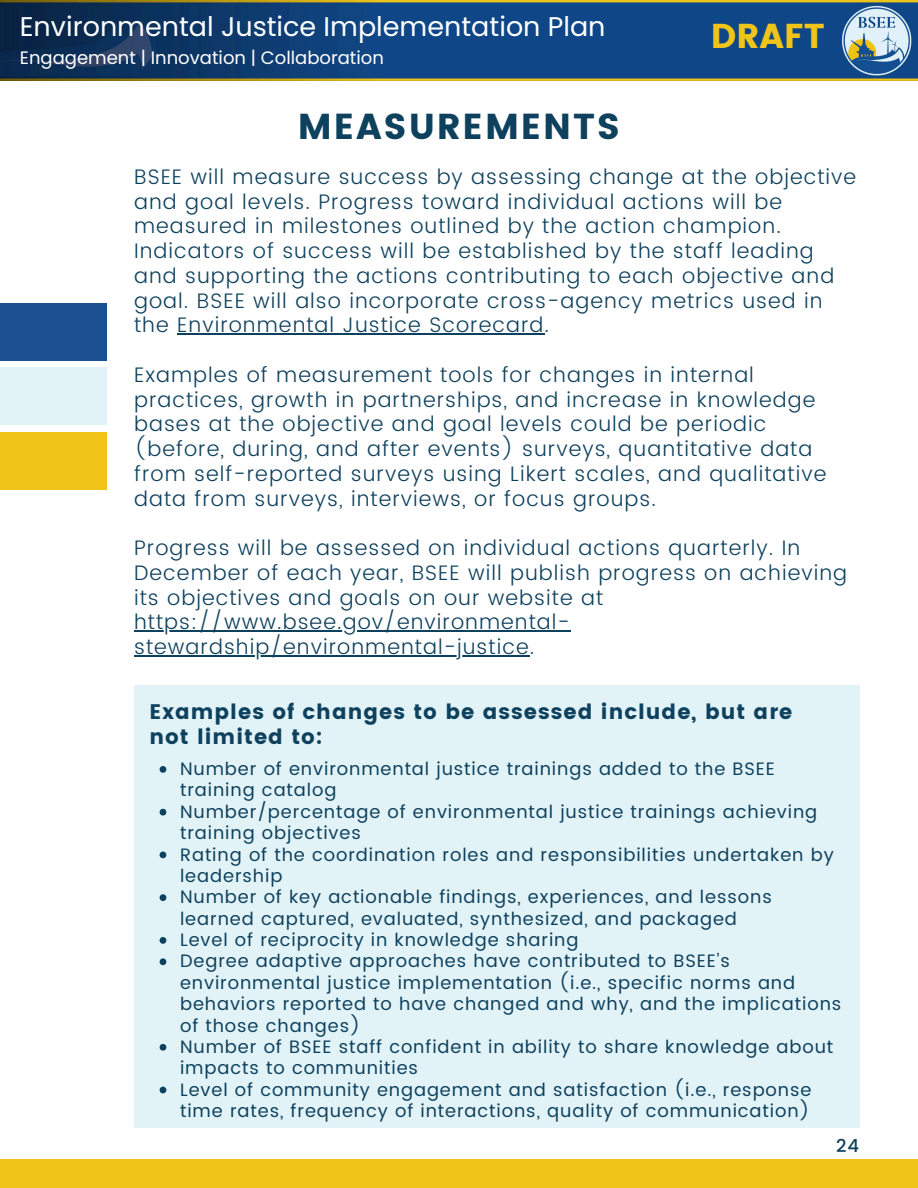
<style>
.page{position:relative;width:918px;height:1188px;background:#fff}
.page>*{position:absolute;margin:0;border:0;box-sizing:border-box;transform-origin:0 0}
.t1{font:36px "Poppins";letter-spacing:.05em;color:#0e415e}
.t2{font:34.5px "Poppins";color:#f0c419}
.t3{font:27px "Poppins";color:#fff}
.t4{font:300 21px/24.8px "Poppins";letter-spacing:.05em;color:#0e415e}
.t5{font:21px/24.8px "Poppins";letter-spacing:.05em;color:#0e415e}
.t6{font:18px/21.3px "Poppins";letter-spacing:.05em;color:#0e415e}
.t7{font:18px "Poppins";color:#fff}
.t8{font:500 18px "Poppins";color:#0e415e}
</style>
<div class="page">
<hr style="left:177px;top:334px;width:367px;height:1px;background:#0e415e">
<hr style="left:134px;top:631px;width:437px;height:1px;background:#0e415e">
<hr style="left:134px;top:655px;width:396px;height:1px;background:#0e415e">
<div style="left:134px;top:686px;width:726px;height:442px;background:#e2f3f7"></div>
<svg style="left:160px;top:766px;width:6px;height:7px"></svg>
<svg style="left:160px;top:809px;width:6px;height:7px"></svg>
<svg style="left:160px;top:852px;width:6px;height:6px"></svg>
<svg style="left:160px;top:894px;width:6px;height:7px"></svg>
<svg style="left:160px;top:937px;width:6px;height:7px"></svg>
<svg style="left:160px;top:958px;width:6px;height:7px"></svg>
<svg style="left:160px;top:1044px;width:6px;height:7px"></svg>
<svg style="left:160px;top:1087px;width:6px;height:6px"></svg>
<div style="left:0;top:1159px;width:918px;height:29px;background:#f0c419"></div>
<div style="left:0;top:432px;width:107px;height:58px;background:#f0c419"></div>
<div style="left:0;top:367px;width:107px;height:58px;background:#e2f3f7"></div>
<div style="left:0;top:303px;width:107px;height:57px;background:#1b5092"></div>
<img style="left:0;top:0;width:918px;height:81px">
<p class="t3" style="left:20px;top:8px;width:587px">Environmental Justice Implementation Plan</p>
<p class="t7" style="left:20px;top:45px;width:366px">Engagement | Innovation | Collaboration</p>
<p class="t3" style="left:31px;top:10px;width:638px">Environmental Justice Strategy and Action Plan</p>
<p class="t7" style="left:32px;top:48px;width:366px">Engagement | Innovation | Collaboration</p>
<p class="t1" style="left:298px;top:106px;width:324px">MEASUREMENTS</p>
<h2 class="t2" style="left:711px;top:16px;width:115px">DRAFT</h2>
<p class="t4" style="left:134px;top:164px;width:724px">BSEE will measure success by assessing change at the objective and goal levels. Progress toward individual actions will be measured in milestones outlined by the action champion.<br>Indicators of success will be established by the staff leading and supporting the actions contributing to each objective and goal. BSEE will also incorporate cross-agency metrics used in the Environmental Justice Scorecard.</p>
<h2 class="t4" style="left:134px;top:362px;width:694px">Examples of measurement tools for changes in internal practices, growth in partnerships, and increase in knowledge bases at the objective and goal levels could be periodic (before, during, and after events) surveys, quantitative data from self-reported surveys using Likert scales, and qualitative data from surveys, interviews, or focus groups.</h2>
<h1 class="t4" style="left:134px;top:536px;width:715px">Progress will be assessed on individual actions quarterly. In<br>December of each year, BSEE will publish progress on achieving its objectives and goals on our website at</h1>
<h1 class="t4" style="left:134px;top:610px;width:437px">https://www.bsee.gov/environmental-</h1>
<h4 class="t4" style="left:134px;top:635px;width:402px">stewardship/environmental-justice.</h4>
<h4 class="t5" style="left:149px;top:700px;width:645px">Examples of changes to be assessed include, but are not limited to:</h4>
<h4 class="t6" style="left:180px;top:758px;width:597px">Number of environmental justice trainings added to the BSEE training catalog</h4>
<h3 class="t6" style="left:180px;top:801px;width:639px">Number/percentage of environmental justice trainings achieving training objectives</h3>
<p class="t6" style="left:180px;top:844px;width:655px">Rating of the coordination roles and responsibilities undertaken by leadership</p>
<p class="t6" style="left:180px;top:886px;width:593px">Number of key actionable findings, experiences, and lessons learned captured, evaluated, synthesized, and packaged</p>
<p class="t6" style="left:180px;top:929px;width:400px">Level of reciprocity in knowledge sharing</p>
<p class="t6" style="left:180px;top:951px;width:663px">Degree adaptive approaches have contributed to BSEE’s environmental justice implementation (i.e., specific norms and behaviors reported to have changed and why, and the implications of those changes)</p>
<p class="t6" style="left:180px;top:1036px;width:655px">Number of BSEE staff confident in ability to share knowledge about impacts to communities</p>
<p class="t6" style="left:180px;top:1079px;width:633px">Level of community engagement and satisfaction (i.e., response time rates, frequency of interactions, quality of communication)</p>
<p class="t8" style="left:836px;top:1136px;width:24px">24</p>
</div>
